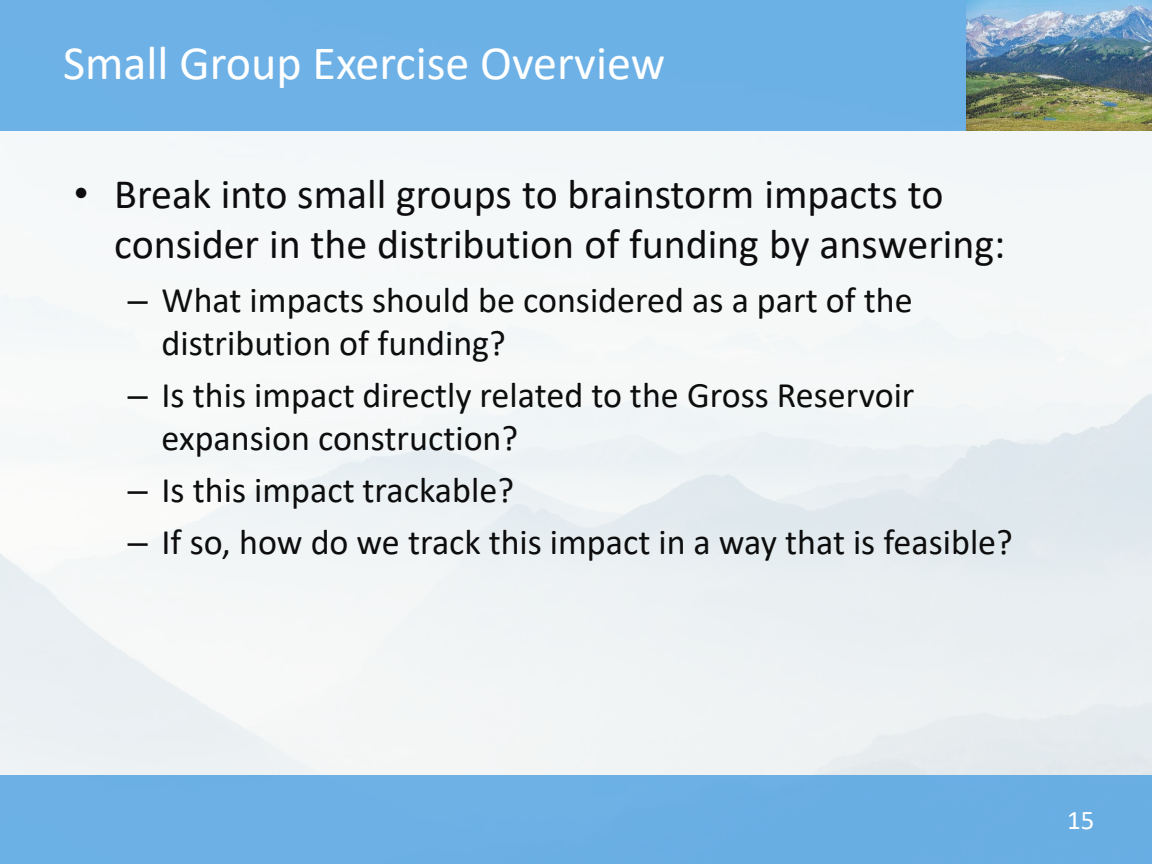
<style>
.page{position:relative;width:1152px;height:864px;background:#fff}
.page>*{position:absolute;margin:0;border:0;box-sizing:border-box;transform-origin:0 0}
.t1{font:48px "Calibri";color:#fff}
.t2{font:42px/50.4px "Calibri";color:#0d0d0d}
.t3{font:36px/43.2px "Calibri";color:#0d0d0d}
.t4{font:27px "Calibri";color:#fff}
.s1{font-family:"Arial"}
</style>
<div class="page">
<img style="left:0;top:130px;width:1152px;height:646px">
<div style="left:0;top:0;width:1152px;height:130px;background:#6db1e6"></div>
<div style="left:0;top:776px;width:1152px;height:88px;background:#6cb0e5"></div>
<img style="left:966px;top:0;width:186px;height:130px">
<p class="t1" style="left:63px;top:30px;width:604px">Small Group Exercise Overview</p>
<p class="t2" style="left:114px;top:168px;width:893px;text-indent:-40px"><span class="s1">•</span> Break into small groups to brainstorm impacts to consider in the distribution of funding by answering:</p>
<p class="t3" style="left:162px;top:277px;width:753px;text-indent:-34px"><span class="s1">–</span> What impacts should be considered as a part of the distribution of funding?</p>
<p class="t3" style="left:162px;top:372px;width:754px;text-indent:-34px"><span class="s1">–</span> Is this impact directly related to the Gross Reservoir expansion construction?</p>
<p class="t3" style="left:128px;top:467px;width:388px"><span class="s1">–</span> Is this impact trackable?</p>
<p class="t3" style="left:128px;top:519px;width:887px"><span class="s1">–</span> If so, how do we track this impact in a way that is feasible?</p>
<p class="t4" style="left:1067px;top:801px;width:29px">15</p>
</div>
